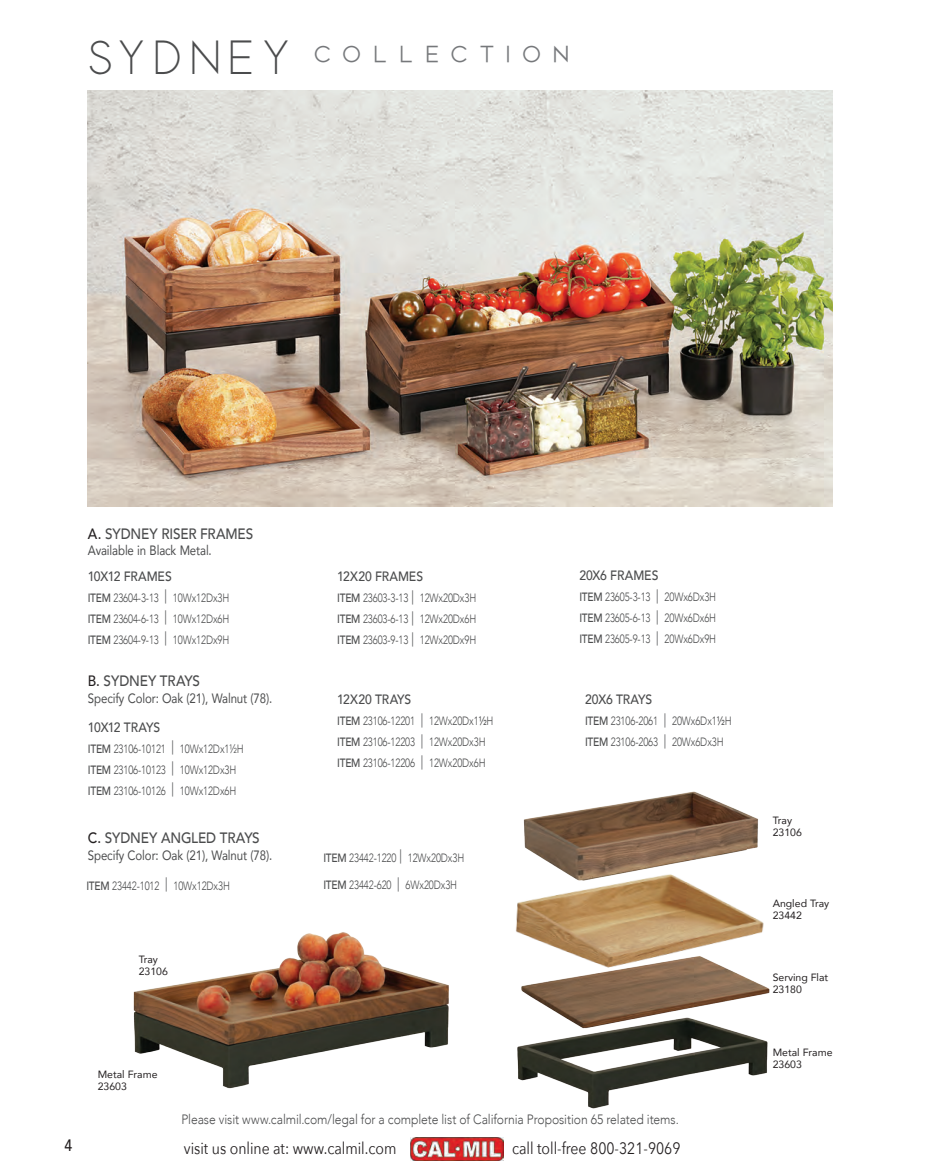
<style>
.page{position:relative;width:932px;height:1175px;background:#fff}
.page>*{position:absolute;margin:0;border:0;box-sizing:border-box;transform-origin:0 0}
.t1{font:37.5px "Rome";letter-spacing:.28em;color:#76787b}
.t2{font:16.5px "Avenir Next";color:#231f20;scale:.85 1}
.t3{font:500 16.5px "Avenir";color:#231f20;scale:.85 1}
.GROUP_TITLE{font:500 15px "Avenir";letter-spacing:-.015em;color:#4b4c4d;scale:.9 1}
.GROUP_TITLE-2{font:13.5px "Avenir";letter-spacing:-.01em;color:#4b4c4d;scale:.85 1}
.t4{font:300 13.5px "Avenir";letter-spacing:-.005em;color:#4b4c4d;scale:.9 1}
.Flatware_3_PROD_LIST{font:500 13.5px "Avenir";letter-spacing:-.01em;color:#4b4c4d;scale:.9 1}
.Flatware_3_PROD_LIST-2{font:500 13.5px "Avenir";letter-spacing:-.03em;color:#4b4c4d;scale:.9 1}
.GROUP_TITLE-3{font:300 12px "Avenir";letter-spacing:-.01em;color:#4b4c4d;scale:.8 1}
.Flatware_3_PROD_LIST-3{font:300 12px "Avenir";letter-spacing:-.01em;color:#4b4c4d;scale:.8 1}
.Product_ID_Tag{font:10.5px "Avenir";color:#231f20}
.s1{font-size:45px;color:#4b4c4d}
.s2{color:#231f20}
.s3{font-weight:500}
.s4{font-size:14.25px;color:#57585a}
.s5{font-weight:400}
</style>
<div class="page">
<img style="left:410px;top:1137px;width:93px;height:23px">
<img style="left:88px;top:90px;width:744px;height:416px">
<img style="left:133px;top:932px;width:316px;height:157px">
<img style="left:517px;top:1037px;width:251px;height:72px">
<img style="left:523px;top:791px;width:235px;height:69px">
<img style="left:516px;top:860px;width:248px;height:86px">
<img style="left:521px;top:946px;width:249px;height:91px">
<h1 class="t1" style="left:88px;top:31px;width:483px"><span class="s1">SYDNEY</span> collection</h1>
<p class="GROUP_TITLE" style="left:88px;top:520px;width:185px"><span class="s2">A.</span> SYDNEY RISER FRAMES</p>
<p class="GROUP_TITLE-2" style="left:88px;top:540px;width:147px">Available in Black Metal.</p>
<p class="Flatware_3_PROD_LIST" style="left:88px;top:564px;width:95px">10X12 FRAMES</p>
<p class="GROUP_TITLE-3" style="left:88px;top:590px;width:179px"><span class="s3">ITEM</span> 23604-3-13 <span class="s4">|</span> 10Wx12Dx3H</p>
<p class="GROUP_TITLE-3" style="left:88px;top:611px;width:179px"><span class="s3">ITEM</span> 23604-6-13 <span class="s4">|</span> 10Wx12Dx6H</p>
<p class="GROUP_TITLE-3" style="left:88px;top:632px;width:179px"><span class="s3">ITEM</span> 23604-9-13 <span class="s4">|</span> 10Wx12Dx9H</p>
<p class="GROUP_TITLE" style="left:88px;top:668px;width:126px"><span class="s2">B.</span> SYDNEY TRAYS</p>
<p class="GROUP_TITLE-2" style="left:88px;top:687px;width:218px">Specify Color: Oak (21), Walnut (78).</p>
<p class="Flatware_3_PROD_LIST-2" style="left:88px;top:715px;width:82px">10X12 TRAYS</p>
<p class="GROUP_TITLE-3" style="left:88px;top:741px;width:196px"><span class="s3">ITEM</span> 23106-10121 <span class="s4">|</span> 10Wx12Dx1½H</p>
<p class="GROUP_TITLE-3" style="left:88px;top:762px;width:187px"><span class="s3">ITEM</span> 23106-10123 <span class="s4">|</span> 10Wx12Dx3H</p>
<p class="GROUP_TITLE-3" style="left:88px;top:783px;width:187px"><span class="s3">ITEM</span> 23106-10126 <span class="s4">|</span> 10Wx12Dx6H</p>
<p class="Flatware_3_PROD_LIST" style="left:337px;top:564px;width:97px">12X20 FRAMES</p>
<p class="Flatware_3_PROD_LIST-3" style="left:337px;top:591px;width:175px"><span class="s3">ITEM</span> 23603-3-13 <span class="s4">|</span> 12Wx20Dx3H</p>
<p class="Flatware_3_PROD_LIST-3" style="left:337px;top:612px;width:175px"><span class="s3">ITEM</span> 23603-6-13 <span class="s4">|</span> 12Wx20Dx6H</p>
<p class="Flatware_3_PROD_LIST-3" style="left:337px;top:633px;width:175px"><span class="s3">ITEM</span> 23603-9-13 <span class="s4">|</span> 12Wx20Dx9H</p>
<p class="Flatware_3_PROD_LIST" style="left:337px;top:687px;width:84px">12X20 TRAYS</p>
<p class="GROUP_TITLE-3" style="left:337px;top:714px;width:197px"><span class="s3">ITEM</span> 23106-12201 <span class="s4">|</span> 12Wx20Dx1<span class="s5">½</span>H</p>
<p class="GROUP_TITLE-3" style="left:337px;top:735px;width:187px"><span class="s3">ITEM</span> 23106-12203 <span class="s4">|</span> 12Wx20Dx3H</p>
<p class="GROUP_TITLE-3" style="left:337px;top:756px;width:187px"><span class="s3">ITEM</span> 23106-12206 <span class="s4">|</span> 12Wx20Dx6H</p>
<p class="GROUP_TITLE" style="left:88px;top:825px;width:192px"><span class="s2">C.</span> SYDNEY ANGLED TRAYS</p>
<p class="GROUP_TITLE-2" style="left:88px;top:844px;width:218px">Specify Color: Oak (21), Walnut (78).</p>
<p class="GROUP_TITLE-3" style="left:86px;top:878px;width:181px"><span class="s3">ITEM</span> 23442-1012 <span class="s4">|</span> 10Wx12Dx3H</p>
<p class="GROUP_TITLE-3" style="left:323px;top:878px;width:169px"><span class="s3">ITEM</span> 23442-620 <span class="s4">|</span> 6Wx20Dx3H</p>
<p class="GROUP_TITLE-3" style="left:323px;top:850px;width:177px"><span class="s3">ITEM</span> 23442-1220 <span class="s4">|</span> 12Wx20Dx3H</p>
<p class="Product_ID_Tag" style="left:139px;top:950px;width:21px">Tray</p>
<p class="Product_ID_Tag" style="left:139px;top:962px;width:31px">23106</p>
<p class="Flatware_3_PROD_LIST" style="left:579px;top:563px;width:89px">20X6 FRAMES</p>
<p class="GROUP_TITLE-3" style="left:579px;top:590px;width:172px"><span class="s3">ITEM</span> 23605-3-13 <span class="s4">|</span> 20Wx6Dx3H</p>
<p class="GROUP_TITLE-3" style="left:579px;top:611px;width:172px"><span class="s3">ITEM</span> 23605-6-13 <span class="s4">|</span> 20Wx6Dx6H</p>
<p class="GROUP_TITLE-3" style="left:579px;top:632px;width:172px"><span class="s3">ITEM</span> 23605-9-13 <span class="s4">|</span> 20Wx6Dx9H</p>
<p class="Flatware_3_PROD_LIST" style="left:585px;top:687px;width:76px">20X6 TRAYS</p>
<p class="GROUP_TITLE-3" style="left:585px;top:714px;width:185px"><span class="s3">ITEM</span> 23106-2061 <span class="s4">|</span> 20Wx6Dx1<span class="s5">½</span>H</p>
<p class="GROUP_TITLE-3" style="left:585px;top:735px;width:175px"><span class="s3">ITEM</span> 23106-2063 <span class="s4">|</span> 20Wx6Dx3H</p>
<h2 class="t3" style="left:64px;top:1130px;width:11px">4</h2>
<p class="Product_ID_Tag" style="left:98px;top:1065px;width:61px">Metal Frame</p>
<p class="Product_ID_Tag" style="left:98px;top:1077px;width:31px">23603</p>
<p class="t4" style="left:181px;top:1111px;width:554px">Please visit www.calmil.com/legal for a complete list of California Proposition 65 related items.</p>
<h2 class="t2" style="left:184px;top:1134px;width:251px">visit us online at: www.calmil.com</h2>
<h2 class="t2" style="left:512px;top:1134px;width:200px">call toll-free 800-321-9069</h2>
<p class="Product_ID_Tag" style="left:772px;top:812px;width:21px">Tray</p>
<p class="Product_ID_Tag" style="left:772px;top:824px;width:31px">23106</p>
<p class="Product_ID_Tag" style="left:772px;top:894px;width:58px">Angled Tray</p>
<p class="Product_ID_Tag" style="left:772px;top:906px;width:31px">23442</p>
<p class="Product_ID_Tag" style="left:772px;top:968px;width:57px">Serving Flat</p>
<p class="Product_ID_Tag" style="left:772px;top:980px;width:31px">23180</p>
<p class="Product_ID_Tag" style="left:772px;top:1043px;width:61px">Metal Frame</p>
<p class="Product_ID_Tag" style="left:772px;top:1055px;width:31px">23603</p>
</div>
